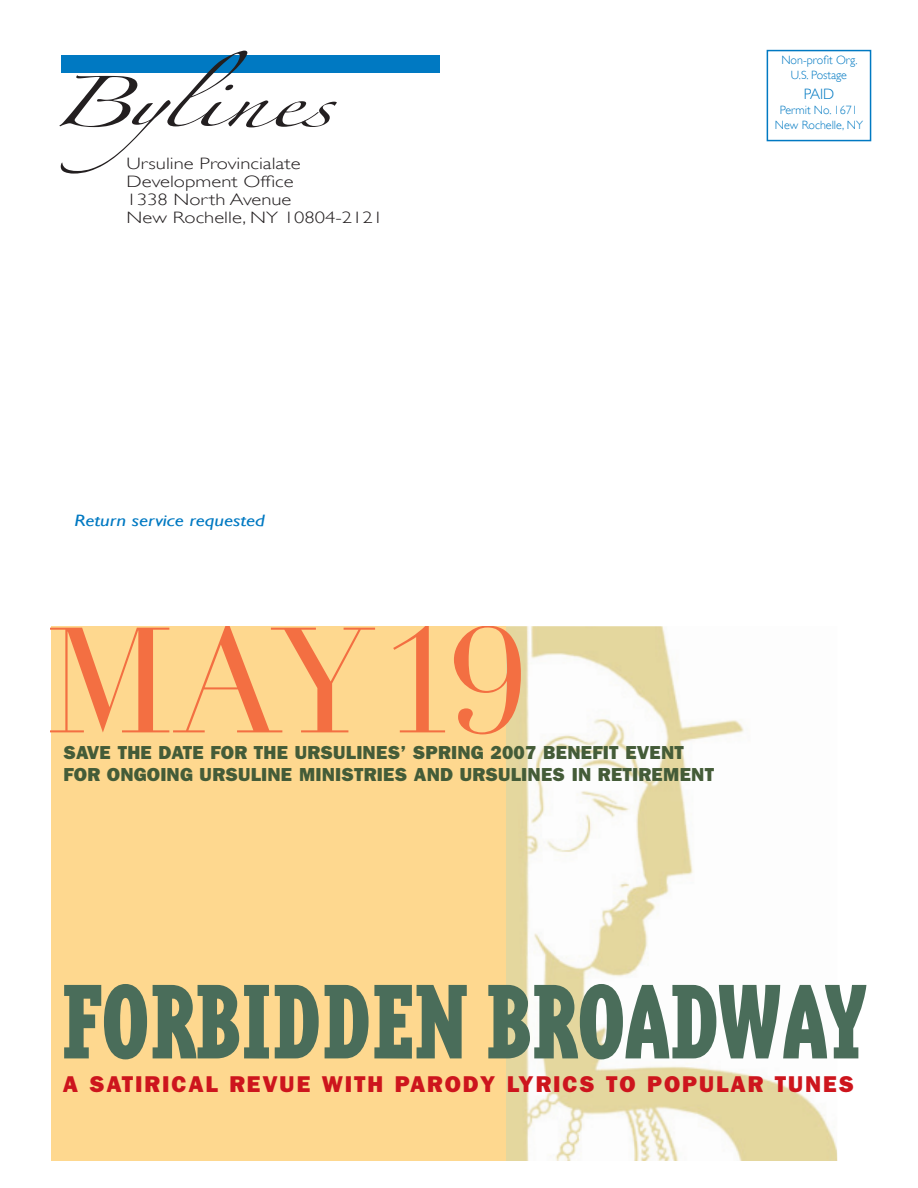
<style>
.page{position:relative;width:918px;height:1188px;background:#fff}
.page>*{position:absolute;margin:0;border:0;box-sizing:border-box;transform-origin:0 0}
.t1{font:147.15px "Didot";letter-spacing:-.025em;color:#f36f42}
.t2{font:900 122.55px "Triplex Cond Serif";color:#4a6d5a}
.t3{font:45px "Zapfino";color:#231f20;scale:1.5 1}
.t4{font:800 22.95px "Franklin Gothic";letter-spacing:.085em;color:#cd151d}
.t5{font:800 18.9px/21.6px "Franklin Gothic";letter-spacing:.01em;color:#445c38}
.t6{font:300 16.5px/18px "Gill Sans";color:#231f20;scale:1.25 1}
.t7{font:italic 16.5px "Gill Sans";color:#0079c2;scale:1.25 1}
.t8{font:300 15px "Gill Sans";color:#0079c2}
.t9{font:300 12px/15px "Gill Sans";color:#0079c2;text-align:center}
</style>
<div class="page">
<div style="left:61px;top:55px;width:379px;height:17px;background:#0079c2"></div>
<div style="left:767px;top:50px;width:104px;height:91px;border:2px solid #0079c2"></div>
<svg style="left:51px;top:626px;width:787px;height:535px"></svg>
<h3 class="t3" style="left:48px;top:84px;width:191px">Bylines</h3>
<p class="t9" style="left:781px;top:53px;width:78px">Non-profit Org.<br>U.S. Postage</p>
<p class="t8" style="left:804px;top:85px;width:29px">paid</p>
<p class="t9" style="left:775px;top:102px;width:90px">Permit No. 1671<br>New Rochelle, NY</p>
<p class="t6" style="left:127px;top:155px;width:207px">Ursuline Provincialate<br>Development Office<br>1338 North Avenue<br>New Rochelle, NY 10804-2121</p>
<p class="t7" style="left:74px;top:511px;width:154px">Return service requested</p>
<h1 class="t1" style="left:45px;top:593px;width:483px">MAY19</h1>
<p class="t5" style="left:63px;top:742px;width:652px">SAVE THE DATE FOR THE URSULINES’ SPRING 2007 BENEFIT EVENT<br>FOR ONGOING URSULINE MINISTRIES AND URSULINES IN RETIREMENT</p>
<h2 class="t2" style="left:62px;top:963px;width:806px">FORBIDDEN BROADWAY</h2>
<p class="t4" style="left:63px;top:1071px;width:793px">A SATIRICAL REVUE WITH PARODY LYRICS TO POPULAR TUNES</p>
</div>
